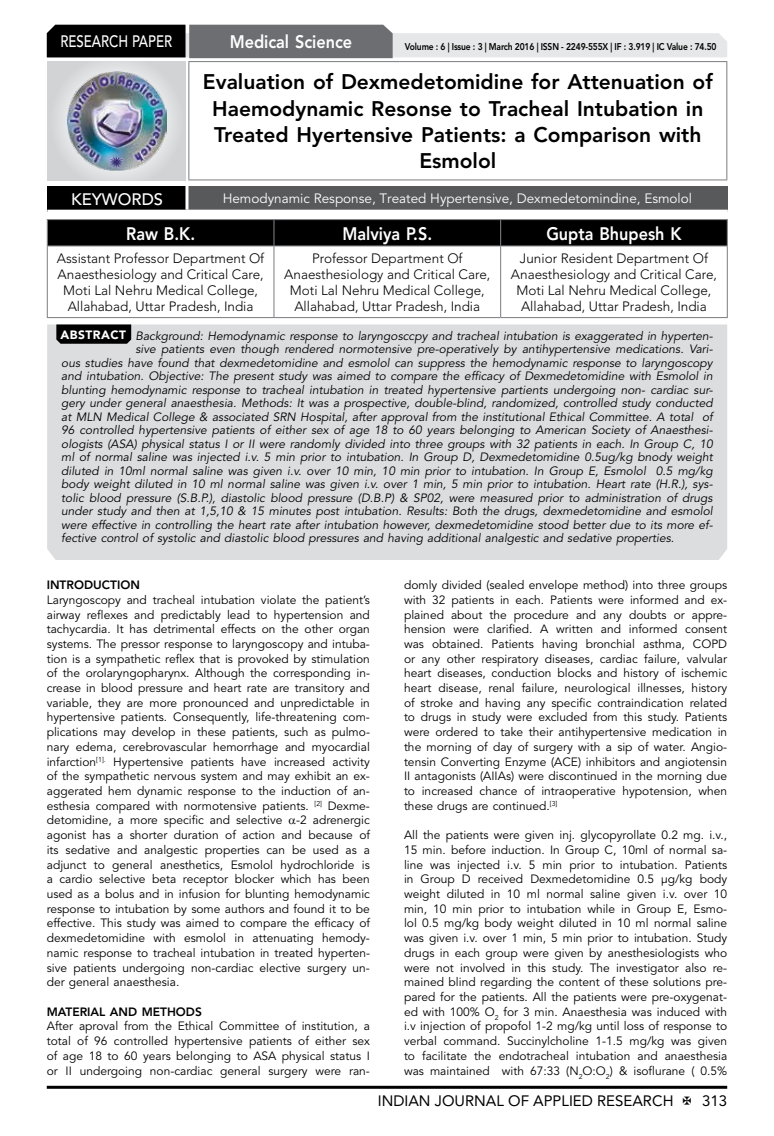
<style>
.page{position:relative;width:774px;height:1136px;background:#fff}
.page>*{position:absolute;margin:0;border:0;box-sizing:border-box;transform-origin:0 0}
.t1{font:800 21px/26.2px "Avenir LT Std";color:#000;text-align:center}
.t2{font:800 18px "Avenir LT Std";color:#fff;scale:.9 1}
.t3{font:500 16.5px "Avenir LT Std";color:#fff;scale:.8 1}
.t4{font:500 16.5px "Avenir LT Std";color:#fff}
.t5{font:15px "Avenir LT Std";color:#000}
.t6{font:300 13.5px/16.2px "Avenir LT Std";color:#000;text-align:center}
.t7{font:13.5px "Avenir LT Std";color:#fff}
.t8{font:12px/14.7px "Avenir LT Std";color:#000;text-align:justify}
.t9{font:italic 12px "Avenir LT Std";color:#000}
.t10{font:800 12px "Avenir LT Std";color:#000}
.t11{font:800 9.75px "Avenir LT Std";letter-spacing:-.02em;color:#000;scale:.87 1}
.s1{font-weight:900;font-style:normal;color:#fff}
</style>
<div class="page">
<hr style="left:47px;top:1085px;width:680px;height:3px;background:#000">
<div style="left:48px;top:62px;width:137px;height:118px;background:linear-gradient(to right,#d9dadb,#d9dadb)"></div>
<img style="left:68px;top:71px;width:99px;height:100px">
<svg style="left:47px;top:25px;width:680px;height:33px;background:#979899"></svg>
<hr style="left:188px;top:61px;width:539px;height:1px;background:#808285">
<hr style="left:188px;top:62px;width:1px;height:117px;background:#808285">
<hr style="left:726px;top:62px;width:1px;height:117px;background:#808285">
<hr style="left:188px;top:179px;width:539px;height:1px;background:#808285">
<svg style="left:47px;top:219px;width:681px;height:26px;background:#060606"></svg>
<hr style="left:47px;top:245px;width:227px;height:1px;background:#808285">
<hr style="left:47px;top:246px;width:1px;height:71px;background:#808285">
<hr style="left:274px;top:245px;width:227px;height:1px;background:#808285">
<hr style="left:273px;top:246px;width:1px;height:71px;background:#808285">
<hr style="left:501px;top:245px;width:227px;height:1px;background:#808285">
<hr style="left:500px;top:246px;width:1px;height:71px;background:#808285">
<hr style="left:727px;top:246px;width:1px;height:71px;background:#808285">
<hr style="left:47px;top:317px;width:227px;height:1px;background:#808285">
<hr style="left:274px;top:317px;width:227px;height:1px;background:#808285">
<hr style="left:501px;top:317px;width:227px;height:1px;background:#808285">
<div style="left:47px;top:186px;width:140px;height:25px;background:#000"></div>
<div style="left:187px;top:186px;width:541px;height:25px;background:#58595b"></div>
<hr style="left:185px;top:186px;width:3px;height:24px;background:#fff">
<hr style="left:47px;top:210px;width:140px;height:3px;background:#fff">
<hr style="left:187px;top:210px;width:541px;height:3px;background:#fff">
<div style="left:47px;top:324px;width:680px;height:236px;background:#dcddde"></div>
<svg style="left:56px;top:324px;width:75px;height:20px"></svg>
<h3 class="t3" style="left:60px;top:32px;width:139px">RESEARCH PAPER</h3>
<h2 class="t2" style="left:230px;top:31px;width:138px">Medical Science</h2>
<p class="t11" style="left:405px;top:41px;width:360px">Volume : 6 | Issue : 3 | March 2016 | ISSN - 2249-555X | IF : 3.919 | IC Value : 74.50</p>
<h1 class="t1" style="left:203px;top:69px;width:511px">Evaluation of Dexmedetomidine for Attenuation of Haemodynamic Resonse to Tracheal Intubation in Treated Hyertensive Patients: a Comparison with Esmolol</h1>
<h3 class="t4" style="left:71px;top:189px;width:94px">KEYWORDS</h3>
<p class="t7" style="left:223px;top:190px;width:471px">Hemodynamic Response, Treated Hypertensive, Dexmedetomindine, Esmolol</p>
<h2 class="t2" style="left:126px;top:223px;width:78px">Raw B.K.</h2>
<h2 class="t2" style="left:342px;top:223px;width:101px">Malviya P.S.</h2>
<h2 class="t2" style="left:546px;top:223px;width:152px">Gupta Bhupesh K</h2>
<p class="t6" style="left:57px;top:250px;width:209px">Assistant Professor Department Of Anaesthesiology and Critical Care, Moti Lal Nehru Medical College, Allahabad, Uttar Pradesh, India</p>
<p class="t6" style="left:284px;top:250px;width:208px">Professor Department Of<br>Anaesthesiology and Critical Care,<br>Moti Lal Nehru Medical College,<br>Allahabad, Uttar Pradesh, India</p>
<p class="t6" style="left:511px;top:250px;width:208px">Junior Resident Department Of Anaesthesiology and Critical Care, Moti Lal Nehru Medical College, Allahabad, Uttar Pradesh, India</p>
<p class="t9" style="left:61px;top:328px;width:654px"><span class="s1">ABSTRACT</span> Background: Hemodynamic response to laryngosccpy and tracheal intubation is exaggerated in hyperten-</p>
<p class="t9" style="left:135px;top:342px;width:579px">sive patients even though rendered normotensive pre-operatively by antihypertensive medications. Vari-</p>
<p class="t9" style="left:61px;top:355px;width:653px">ous studies have found that dexmedetomidine and esmolol can suppress the hemodynamic response to laryngoscopy</p>
<p class="t9" style="left:61px;top:369px;width:653px">and intubation. Objective: The present study was aimed to compare the efficacy of Dexmedetomidine with Esmolol in</p>
<p class="t9" style="left:61px;top:382px;width:653px">blunting hemodynamic response to tracheal intubation in treated hypertensive partients undergoing non- cardiac sur-</p>
<p class="t9" style="left:61px;top:396px;width:653px">gery under general anaesthesia. Methods: It was a prospective, double-blind, randomized, controlled study conducted</p>
<p class="t9" style="left:61px;top:409px;width:653px">at MLN Medical College &amp; associated SRN Hospital, after approval from the institutional Ethical Committee. A total of</p>
<p class="t9" style="left:61px;top:423px;width:653px">96 controlled hypertensive patients of either sex of age 18 to 60 years belonging to American Society of Anaesthesi-</p>
<p class="t9" style="left:61px;top:436px;width:653px">ologists (ASA) physical status I or II were randomly divided into three groups with 32 patients in each. In Group C, 10</p>
<p class="t9" style="left:61px;top:450px;width:653px">ml of normal saline was injected i.v. 5 min prior to intubation. In Group D, Dexmedetomidine 0.5ug/kg bnody weight</p>
<p class="t9" style="left:61px;top:463px;width:653px">diluted in 10ml normal saline was given i.v. over 10 min, 10 min prior to intubation. In Group E, Esmolol 0.5 mg/kg</p>
<p class="t9" style="left:61px;top:477px;width:653px">body weight diluted in 10 ml normal saline was given i.v. over 1 min, 5 min prior to intubation. Heart rate (H.R.), sys-</p>
<p class="t9" style="left:61px;top:490px;width:653px">tolic blood pressure (S.B.P.), diastolic blood pressure (D.B.P) &amp; SP02, were measured prior to administration of drugs</p>
<p class="t9" style="left:61px;top:504px;width:653px">under study and then at 1,5,10 &amp; 15 minutes post intubation. Results: Both the drugs, dexmedetomidine and esmolol</p>
<p class="t9" style="left:61px;top:517px;width:653px">were effective in controlling the heart rate after intubation however, dexmedetomidine stood better due to its more ef-</p>
<p class="t9" style="left:61px;top:531px;width:614px">fective control of systolic and diastolic blood pressures and having additional analgestic and sedative properties.</p>
<p class="t10" style="left:47px;top:577px;width:95px">INTRODUCTION</p>
<p class="t8" style="left:47px;top:592px;width:325px">Laryngoscopy and tracheal intubation violate the patient’s airway reflexes and predictably lead to hypertension and tachycardia. It has detrimental effects on the other organ systems. The pressor response to laryngoscopy and intuba&shy;tion is a sympathetic reflex that is provoked by stimulation of the orolaryngopharynx. Although the corresponding in&shy;crease in blood pressure and heart rate are transitory and variable, they are more pronounced and unpredictable in hypertensive patients. Consequently, life-threatening com&shy;plications may develop in these patients, such as pulmo&shy;nary edema, cerebrovascular hemorrhage and myocardial infarction<sup>[1].</sup> Hypertensive patients have increased activity of the sympathetic nervous system and may exhibit an ex&shy;aggerated hem dynamic response to the induction of an&shy;esthesia compared with normotensive patients. <sup>[2]</sup> Dexme&shy;detomidine, a more specific and selective -2 adrenergic agonist has a shorter duration of action and because of its sedative and analgestic properties can be used as a adjunct to general anesthetics, Esmolol hydrochloride is a cardio selective beta receptor blocker which has been used as a bolus and in infusion for blunting hemodynamic response to intubation by some authors and found it to be effective. This study was aimed to compare the efficacy of dexmedetomidine with esmolol in attenuating hemody&shy;namic response to tracheal intubation in treated hyperten&shy;sive patients undergoing non-cardiac elective surgery un&shy;der general anaesthesia.</p>
<p class="t10" style="left:47px;top:1004px;width:157px">MATERIAL AND METHODS</p>
<p class="t8" style="left:47px;top:1019px;width:325px">After aproval from the Ethical Committee of institution, a total of 96 controlled hypertensive patients of either sex of age 18 to 60 years belonging to ASA physical status I or II undergoing non-cardiac general surgery were ran-</p>
<p class="t8" style="left:404px;top:578px;width:325px">domly divided (sealed envelope method) into three groups with 32 patients in each. Patients were informed and ex&shy;plained about the procedure and any doubts or appre&shy;hension were clarified. A written and informed consent was obtained. Patients having bronchial asthma, COPD or any other respiratory diseases, cardiac failure, valvular heart diseases, conduction blocks and history of ischemic heart disease, renal failure, neurological illnesses, history of stroke and having any specific contraindication related to drugs in study were excluded from this study. Patients were ordered to take their antihypertensive medication in the morning of day of surgery with a sip of water. Angio&shy;tensin Converting Enzyme (ACE) inhibitors and angiotensin II antagonists (AIIAs) were discontinued in the morning due to increased chance of intraoperative hypotension, when these drugs are continued.<sup>[3]</sup></p>
<p class="t8" style="left:404px;top:827px;width:325px">All the patients were given inj. glycopyrollate 0.2 mg. i.v., 15 min. before induction. In Group C, 10ml of normal sa&shy;line was injected i.v. 5 min prior to intubation. Patients in Group D received Dexmedetomidine 0.5 µg/kg body weight diluted in 10 ml normal saline given i.v. over 10 min, 10 min prior to intubation while in Group E, Esmo&shy;lol 0.5 mg/kg body weight diluted in 10 ml normal saline was given i.v. over 1 min, 5 min prior to intubation. Study drugs in each group were given by anesthesiologists who were not involved in this study. The investigator also re&shy;mained blind regarding the content of these solutions pre&shy;pared for the patients. All the patients were pre-oxygenat&shy;ed with 100% O<sub>2</sub> for 3 min. Anaesthesia was induced with i.v injection of propofol 1-2 mg/kg until loss of response to verbal command. Succinylcholine 1-1.5 mg/kg was given to facilitate the endotracheal intubation and anaesthesia was maintained with 67:33 (N<sub>2</sub>O:O<sub>2</sub>) &amp; isoflurane ( 0.5%</p>
<p class="t5" style="left:378px;top:1091px;width:297px">INDIAN JOURNAL OF APPLIED RESEARCH</p>
<p class="t5" style="left:702px;top:1091px;width:27px">313</p>
</div>
